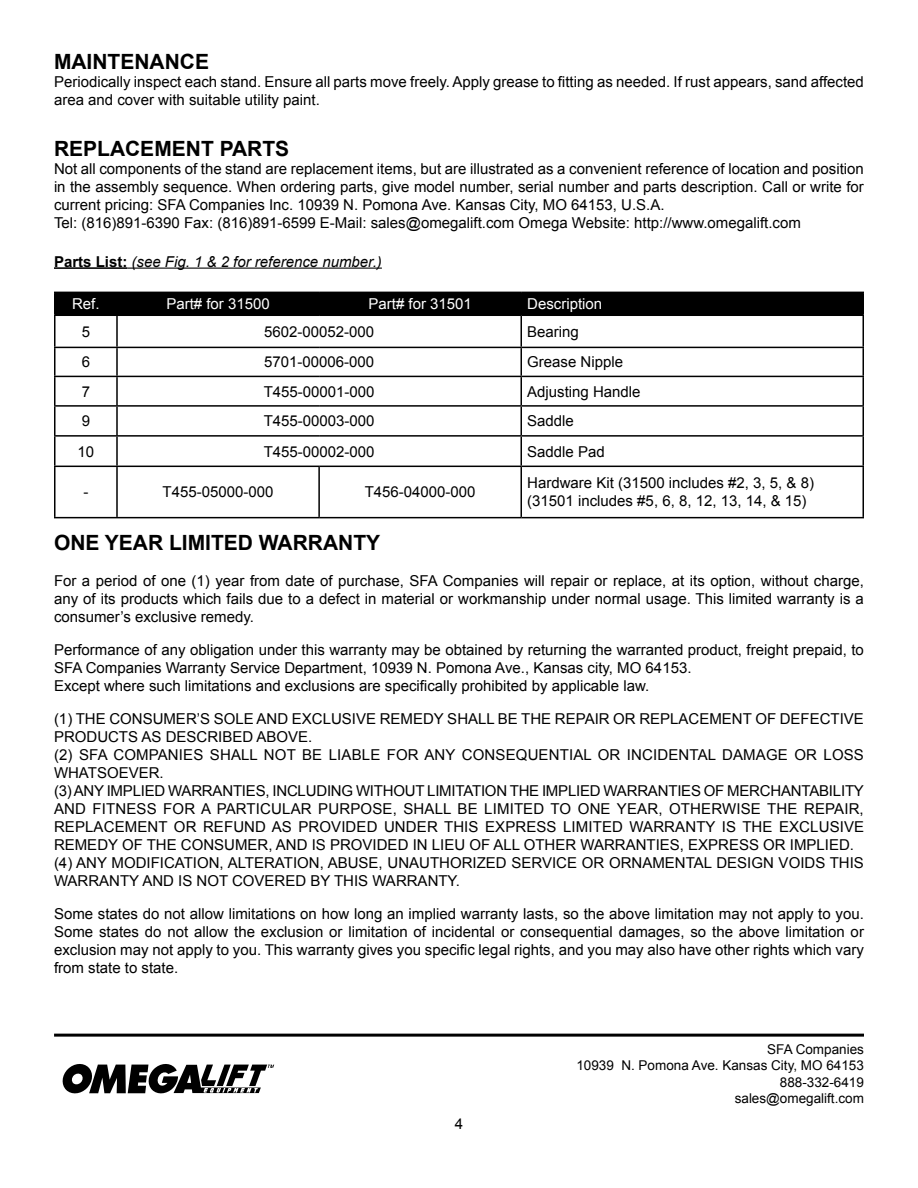
<style>
.page{position:relative;width:918px;height:1188px;background:#fff}
.page>*{position:absolute;margin:0;border:0;box-sizing:border-box;transform-origin:0 0}
.t1{font:700 21px "Arial";color:#000}
.t2{font:15px/18px "Arial";color:#000}
.t3{font:italic 15px "Arial";color:#000}
.t4{font:15px "Arial";color:#fff}
.t5{font:13.5px/16.2px "Arial";color:#000;text-align:right}
.s1{font-weight:700;font-style:normal}
</style>
<div class="page">
<hr style="left:54px;top:267px;width:73px;height:2px;background:#000">
<hr style="left:127px;top:268px;width:255px;height:1px;background:#000">
<div style="left:56px;top:293px;width:806px;height:22px;background:#000"></div>
<hr style="left:54px;top:292px;width:63px;height:1px;background:#000">
<hr style="left:54px;top:293px;width:2px;height:22px;background:#000">
<hr style="left:117px;top:292px;width:202px;height:1px;background:#000">
<hr style="left:116px;top:293px;width:2px;height:22px;background:#000">
<hr style="left:319px;top:292px;width:202px;height:1px;background:#000">
<hr style="left:318px;top:293px;width:2px;height:22px;background:#000">
<hr style="left:521px;top:292px;width:343px;height:1px;background:#000">
<hr style="left:520px;top:293px;width:2px;height:22px;background:#000">
<hr style="left:862px;top:293px;width:2px;height:22px;background:#000">
<hr style="left:54px;top:315px;width:63px;height:1px;background:#000">
<hr style="left:54px;top:316px;width:2px;height:31px;background:#000">
<hr style="left:117px;top:315px;width:202px;height:1px;background:#000">
<hr style="left:116px;top:316px;width:2px;height:31px;background:#000">
<hr style="left:319px;top:315px;width:202px;height:1px;background:#000">
<hr style="left:521px;top:315px;width:343px;height:1px;background:#000">
<hr style="left:520px;top:316px;width:2px;height:31px;background:#000">
<hr style="left:862px;top:316px;width:2px;height:31px;background:#000">
<hr style="left:54px;top:347px;width:63px;height:1px;background:#000">
<hr style="left:54px;top:348px;width:2px;height:28px;background:#000">
<hr style="left:117px;top:347px;width:202px;height:1px;background:#000">
<hr style="left:116px;top:348px;width:2px;height:28px;background:#000">
<hr style="left:319px;top:347px;width:202px;height:1px;background:#000">
<hr style="left:521px;top:347px;width:343px;height:1px;background:#000">
<hr style="left:520px;top:348px;width:2px;height:28px;background:#000">
<hr style="left:862px;top:348px;width:2px;height:28px;background:#000">
<hr style="left:54px;top:376px;width:63px;height:1px;background:#000">
<hr style="left:54px;top:377px;width:2px;height:28px;background:#000">
<hr style="left:117px;top:376px;width:202px;height:1px;background:#000">
<hr style="left:116px;top:377px;width:2px;height:28px;background:#000">
<hr style="left:319px;top:376px;width:202px;height:1px;background:#000">
<hr style="left:521px;top:376px;width:343px;height:1px;background:#000">
<hr style="left:520px;top:377px;width:2px;height:28px;background:#000">
<hr style="left:862px;top:377px;width:2px;height:28px;background:#000">
<hr style="left:54px;top:405px;width:63px;height:2px;background:#000">
<hr style="left:54px;top:407px;width:2px;height:28px;background:#000">
<hr style="left:117px;top:405px;width:202px;height:2px;background:#000">
<hr style="left:116px;top:407px;width:2px;height:28px;background:#000">
<hr style="left:319px;top:405px;width:202px;height:2px;background:#000">
<hr style="left:521px;top:405px;width:343px;height:2px;background:#000">
<hr style="left:520px;top:407px;width:2px;height:28px;background:#000">
<hr style="left:862px;top:407px;width:2px;height:28px;background:#000">
<hr style="left:54px;top:435px;width:63px;height:2px;background:#000">
<hr style="left:54px;top:437px;width:2px;height:29px;background:#000">
<hr style="left:117px;top:435px;width:202px;height:2px;background:#000">
<hr style="left:116px;top:437px;width:2px;height:29px;background:#000">
<hr style="left:319px;top:435px;width:202px;height:2px;background:#000">
<hr style="left:521px;top:435px;width:343px;height:2px;background:#000">
<hr style="left:520px;top:437px;width:2px;height:29px;background:#000">
<hr style="left:862px;top:437px;width:2px;height:29px;background:#000">
<hr style="left:54px;top:466px;width:63px;height:1px;background:#000">
<hr style="left:54px;top:467px;width:2px;height:50px;background:#000">
<hr style="left:117px;top:466px;width:202px;height:1px;background:#000">
<hr style="left:116px;top:467px;width:2px;height:50px;background:#000">
<hr style="left:319px;top:466px;width:202px;height:1px;background:#000">
<hr style="left:318px;top:467px;width:2px;height:50px;background:#000">
<hr style="left:521px;top:466px;width:343px;height:1px;background:#000">
<hr style="left:520px;top:467px;width:2px;height:50px;background:#000">
<hr style="left:862px;top:467px;width:2px;height:50px;background:#000">
<hr style="left:54px;top:517px;width:63px;height:1px;background:#000">
<hr style="left:117px;top:517px;width:202px;height:1px;background:#000">
<hr style="left:319px;top:517px;width:202px;height:1px;background:#000">
<hr style="left:521px;top:517px;width:343px;height:1px;background:#000">
<hr style="left:54px;top:1034px;width:810px;height:3px;background:#000">
<svg style="left:63px;top:1064px;width:211px;height:30px"></svg>
<h1 class="t1" style="left:54px;top:48px;width:157px">MAINTENANCE</h1>
<p class="t2" style="left:54px;top:73px;width:811px">Periodically inspect each stand. Ensure all parts move freely. Apply grease to fitting as needed. If rust appears, sand affected area and cover with suitable utility paint.</p>
<h1 class="t1" style="left:54px;top:135px;width:237px">REPLACEMENT PARTS</h1>
<p class="t2" style="left:54px;top:160px;width:811px">Not all components of the stand are replacement items, but are illustrated as a convenient reference of location and position in the assembly sequence. When ordering parts, give model number, serial number and parts description. Call or write for current pricing: SFA Companies Inc. 10939 N. Pomona Ave. Kansas City, MO 64153, U.S.A.<br>Tel: (816)891-6390 Fax: (816)891-6599 E-Mail: sales@omegalift.com Omega Website: http://www.omegalift.com</p>
<p class="t3" style="left:54px;top:252px;width:329px"><span class="s1">Parts List:</span> (see Fig. 1 &amp; 2 for reference number.)</p>
<p class="t4" style="left:72px;top:294px;width:29px">Ref.</p>
<p class="t4" style="left:166px;top:294px;width:105px">Part# for 31500</p>
<p class="t4" style="left:368px;top:294px;width:105px">Part# for 31501</p>
<p class="t4" style="left:527px;top:294px;width:77px">Description</p>
<p class="t2" style="left:82px;top:323px;width:10px">5</p>
<p class="t2" style="left:264px;top:323px;width:112px">5602-00052-000</p>
<p class="t2" style="left:527px;top:323px;width:53px">Bearing</p>
<p class="t2" style="left:82px;top:353px;width:10px">6</p>
<p class="t2" style="left:264px;top:353px;width:112px">5701-00006-000</p>
<p class="t2" style="left:527px;top:353px;width:97px">Grease Nipple</p>
<p class="t2" style="left:82px;top:383px;width:10px">7</p>
<p class="t2" style="left:264px;top:383px;width:112px">T455-00001-000</p>
<p class="t2" style="left:527px;top:383px;width:115px">Adjusting Handle</p>
<p class="t2" style="left:82px;top:412px;width:10px">9</p>
<p class="t2" style="left:264px;top:412px;width:112px">T455-00003-000</p>
<p class="t2" style="left:527px;top:412px;width:48px">Saddle</p>
<p class="t2" style="left:78px;top:442px;width:18px">10</p>
<p class="t2" style="left:264px;top:442px;width:112px">T455-00002-000</p>
<p class="t2" style="left:527px;top:442px;width:79px">Saddle Pad</p>
<p class="t2" style="left:83px;top:483px;width:6px">-</p>
<p class="t2" style="left:163px;top:483px;width:112px">T455-05000-000</p>
<p class="t2" style="left:365px;top:483px;width:112px">T456-04000-000</p>
<p class="t2" style="left:527px;top:474px;width:288px">Hardware Kit (31500 includes #2, 3, 5, &amp; 8) (31501 includes #5, 6, 8, 12, 13, 14, &amp; 15)</p>
<h1 class="t1" style="left:54px;top:529px;width:328px">ONE YEAR LIMITED WARRANTY</h1>
<p class="t2" style="left:54px;top:572px;width:812px;text-align:justify">For a period of one (1) year from date of purchase, SFA Companies will repair or replace, at its option, without charge, any of its products which fails due to a defect in material or workmanship under normal usage. This limited warranty is a consumer’s exclusive remedy.</p>
<p class="t2" style="left:54px;top:641px;width:811px">Performance of any obligation under this warranty may be obtained by returning the warranted product, freight prepaid, to<br>SFA Companies Warranty Service Department, 10939 N. Pomona Ave., Kansas city, MO 64153.<br>Except where such limitations and exclusions are specifically prohibited by applicable law.</p>
<p class="t2" style="left:54px;top:710px;width:812px">(1) THE CONSUMER’S SOLE AND EXCLUSIVE REMEDY SHALL BE THE REPAIR OR REPLACEMENT OF DEFECTIVE PRODUCTS AS DESCRIBED ABOVE.<br>(2) SFA COMPANIES SHALL NOT BE LIABLE FOR ANY CONSEQUENTIAL OR INCIDENTAL DAMAGE OR LOSS WHATSOEVER.<br>(3) ANY IMPLIED WARRANTIES, INCLUDING WITHOUT LIMITATION THE IMPLIED WARRANTIES OF MERCHANTABILITY AND FITNESS FOR A PARTICULAR PURPOSE, SHALL BE LIMITED TO ONE YEAR, OTHERWISE THE REPAIR, REPLACEMENT OR REFUND AS PROVIDED UNDER THIS EXPRESS LIMITED WARRANTY IS THE EXCLUSIVE REMEDY OF THE CONSUMER, AND IS PROVIDED IN LIEU OF ALL OTHER WARRANTIES, EXPRESS OR IMPLIED. (4) ANY MODIFICATION, ALTERATION, ABUSE, UNAUTHORIZED SERVICE OR ORNAMENTAL DESIGN VOIDS THIS WARRANTY AND IS NOT COVERED BY THIS WARRANTY.</p>
<p class="t2" style="left:54px;top:905px;width:812px;text-align:justify">Some states do not allow limitations on how long an implied warranty lasts, so the above limitation may not apply to you.<br>Some states do not allow the exclusion or limitation of incidental or consequential damages, so the above limitation or exclusion may not apply to you. This warranty gives you specific legal rights, and you may also have other rights which vary from state to state.</p>
<p class="t2" style="left:455px;top:1115px;width:10px">4</p>
<p class="t5" style="left:576px;top:1042px;width:289px">SFA Companies<br>10939 N. Pomona Ave. Kansas City, MO 64153<br>888-332-6419<br>sales@omegalift.com</p>
</div>
